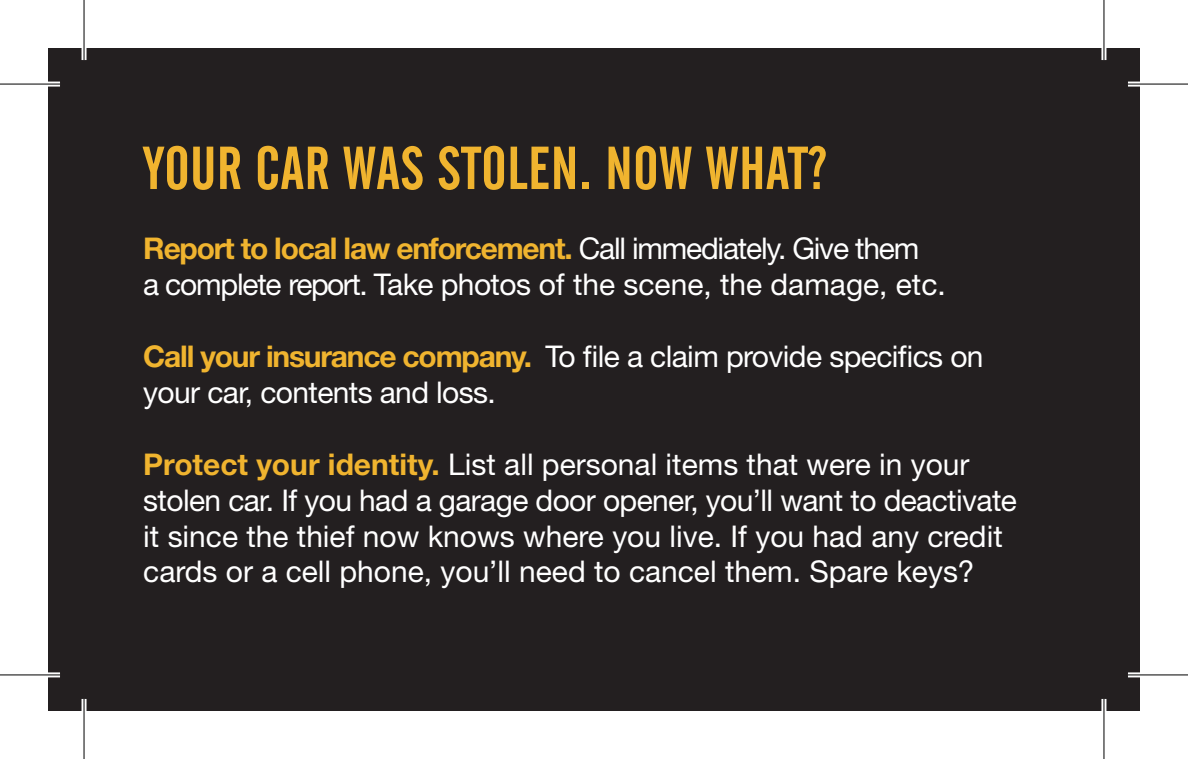
<style>
.page{position:relative;width:1188px;height:759px;background:#fff}
.page>*{position:absolute;margin:0;border:0;box-sizing:border-box;transform-origin:0 0}
.t1{font:60px "Alternate Gothic No 2 BT";color:#f0b42f}
.t2{font:30px/36px "Helvetica Neue LT Std";color:#fff}
.t3{font:30px/36px "Helvetica Neue LT Std";letter-spacing:-.02em;color:#fff}
.s1{font-weight:700;color:#f0b42f}
</style>
<div class="page">
<div style="left:48px;top:48px;width:1092px;height:662px;background:#231f20"></div>
<hr style="left:0;top:82px;width:60px;height:4px;background:#fff">
<hr style="left:1128px;top:82px;width:60px;height:4px;background:#fff">
<svg style="left:0;top:672px;width:60px;height:5px"></svg>
<svg style="left:1128px;top:672px;width:60px;height:5px"></svg>
<hr style="left:82px;top:0;width:4px;height:60px;background:#fff">
<hr style="left:82px;top:698px;width:4px;height:60px;background:#fff">
<svg style="left:1101px;top:0;width:5px;height:60px"></svg>
<svg style="left:1101px;top:698px;width:5px;height:60px"></svg>
<hr style="left:0;top:83px;width:60px;height:2px;background:#000">
<hr style="left:1128px;top:83px;width:60px;height:2px;background:#000">
<hr style="left:0;top:674px;width:60px;height:1px;background:#000">
<hr style="left:1128px;top:674px;width:60px;height:1px;background:#000">
<hr style="left:83px;top:0;width:2px;height:60px;background:#000">
<hr style="left:83px;top:698px;width:2px;height:60px;background:#000">
<hr style="left:1103px;top:0;width:1px;height:60px;background:#000">
<hr style="left:1103px;top:698px;width:1px;height:60px;background:#000">
<h1 class="t1" style="left:143px;top:135px;width:318px">YOURCARWASSTOLEN</h1>
<h1 class="t1" style="left:579px;top:135px;width:154px">. NOW WHAT</h1>
<h1 class="t1" style="left:808px;top:135px;width:20px">?</h1>
<p class="t3" style="left:143px;top:230px;width:804px"><span class="s1">Report to local law enforcement.</span> Call immediately. Give them<br>a complete report. Take photos of the scene, the damage, etc.</p>
<p class="t3" style="left:143px;top:337px;width:841px"><span class="s1">Call your insurance company.</span> To file a claim provide specifics on your car, contents and loss.</p>
<p class="t2" style="left:143px;top:445px;width:875px"><span class="s1">Protect your identity.</span> List all personal items that were in your stolen car. If you had a garage door opener, you’ll want to deactivate it since the thief now knows where you live. If you had any credit cards or a cell phone, you’ll need to cancel them. Spare keys?</p>
</div>
